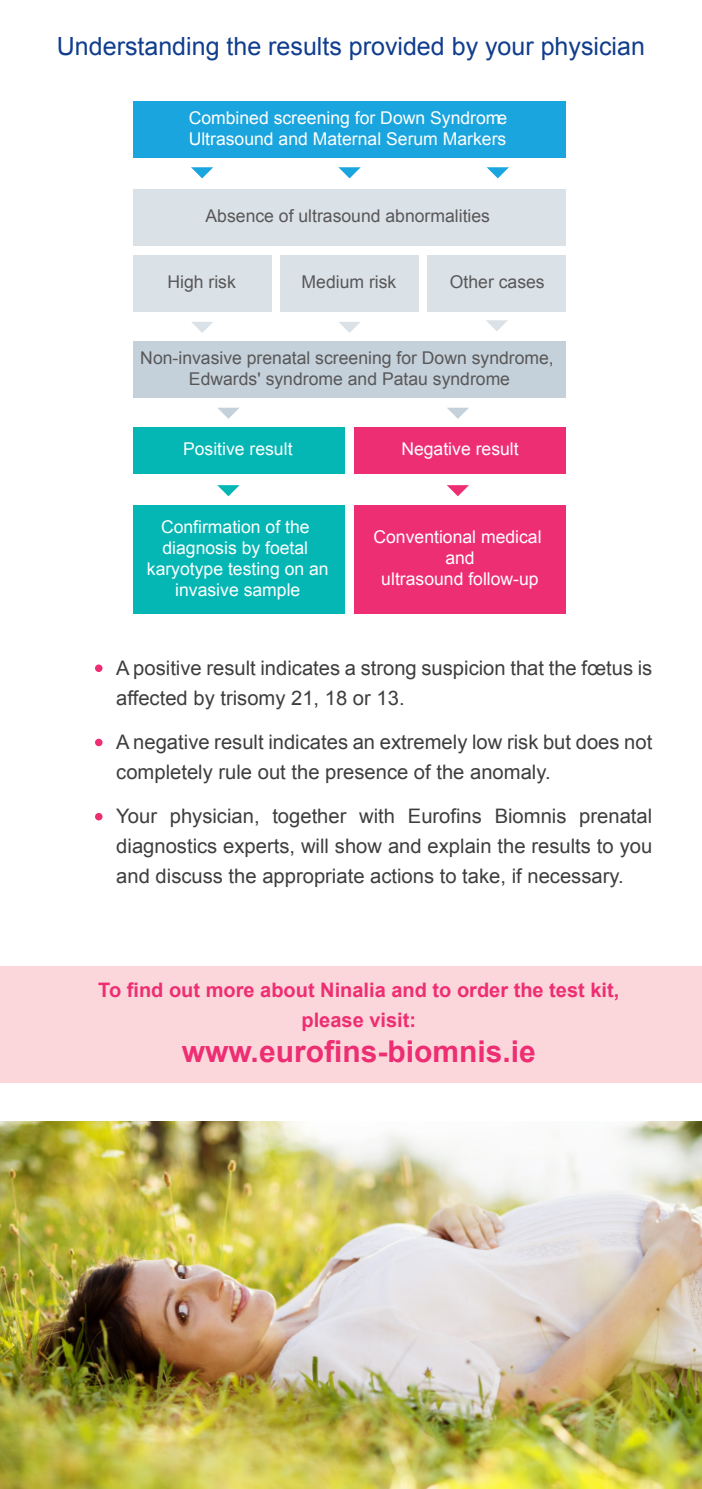
<style>
.page{position:relative;width:702px;height:1489px;background:#fff}
.page>*{position:absolute;margin:0;border:0;box-sizing:border-box;transform-origin:0 0}
.t1{font:700 30px "Arial";color:#ee2e73}
._2-Sous-titres{font:25px "Arial";color:#103d8c}
._3-Body_puces{font:20px/30px "Arial";color:#3e3e3f}
.t2{font:700 20px "Arial";color:#ee2e73}
.t3{font:17.5px/21px "Arial";color:#fff;text-align:center}
.t4{font:17.5px/21px "Arial";color:#595758;text-align:center}
</style>
<div class="page">
<svg style="left:447px;top:408px;width:22px;height:11px"></svg>
<svg style="left:218px;top:408px;width:21px;height:11px"></svg>
<div style="left:133px;top:427px;width:212px;height:47px;background:#04b7b4"></div>
<div style="left:354px;top:427px;width:212px;height:47px;background:#ee2e73"></div>
<svg style="left:447px;top:485px;width:22px;height:11px"></svg>
<svg style="left:217px;top:485px;width:22px;height:11px"></svg>
<div style="left:133px;top:505px;width:212px;height:108px;background:#04b7b4"></div>
<div style="left:354px;top:505px;width:212px;height:108px;background:#ee2e73"></div>
<div style="left:133px;top:189px;width:433px;height:56px;background:#dae2e8"></div>
<div style="left:133px;top:342px;width:433px;height:56px;background:#c4d1da"></div>
<svg style="left:191px;top:322px;width:22px;height:11px"></svg>
<div style="left:133px;top:255px;width:138px;height:56px;background:#dae2e8"></div>
<svg style="left:339px;top:322px;width:21px;height:11px"></svg>
<div style="left:280px;top:255px;width:138px;height:56px;background:#dae2e8"></div>
<svg style="left:486px;top:320px;width:22px;height:11px"></svg>
<div style="left:427px;top:255px;width:139px;height:56px;background:#dae2e8"></div>
<svg style="left:191px;top:167px;width:22px;height:11px"></svg>
<svg style="left:486px;top:167px;width:23px;height:11px"></svg>
<svg style="left:338px;top:167px;width:23px;height:11px"></svg>
<div style="left:133px;top:102px;width:433px;height:56px;background:#1aa5de"></div>
<div style="left:0;top:966px;width:702px;height:116px;background:#fbd7db"></div>
<div style="left:95px;top:664px;width:7px;height:8px;background:#ee2e73;border-radius:50%"></div>
<div style="left:95px;top:738px;width:7px;height:8px;background:#ee2e73;border-radius:50%"></div>
<div style="left:95px;top:812px;width:7px;height:8px;background:#ee2e73;border-radius:50%"></div>
<img style="left:0;top:1121px;width:702px;height:367px">
<p class="_2-Sous-titres" style="left:57px;top:29px;width:589px">Understanding the results provided by your physician</p>
<p class="t3" style="left:189px;top:107px;width:320px;text-align:left">Combined screening for Down Syndrome<br>Ultrasound and Maternal Serum Markers</p>
<p class="t4" style="left:205px;top:205px;width:286px">Absence of ultrasound abnormalities</p>
<p class="t4" style="left:167px;top:272px;width:70px">High risk</p>
<p class="t4" style="left:301px;top:272px;width:96px">Medium risk</p>
<p class="t4" style="left:450px;top:272px;width:96px">Other cases</p>
<p class="t4" style="left:140px;top:347px;width:415px">Non-invasive prenatal screening for Down syndrome,<br>Edwards' syndrome and Patau syndrome</p>
<p class="t3" style="left:183px;top:438px;width:111px">Positive result</p>
<p class="t3" style="left:401px;top:438px;width:119px">Negative result</p>
<p class="t3" style="left:147px;top:516px;width:183px">Confirmation of the diagnosis by foetal karyotype testing on an invasive sample</p>
<p class="t3" style="left:373px;top:526px;width:170px">Conventional medical and<br>ultrasound follow-up</p>
<p class="_3-Body_puces" style="left:116px;top:652px;width:537px">A positive result indicates a strong suspicion that the fœtus is affected by trisomy 21, 18 or 13.</p>
<p class="_3-Body_puces" style="left:116px;top:727px;width:537px">A negative result indicates an extremely low risk but does not completely rule out the presence of the anomaly.</p>
<p class="_3-Body_puces" style="left:116px;top:801px;width:537px;text-align:justify">Your physician, together with Eurofins Biomnis prenatal diagnostics experts, will show and explain the results to you and discuss the appropriate actions to take, if necessary.</p>
<p class="t2" style="left:98px;top:976px;width:522px">To find out more about Ninalia and to order the test kit,</p>
<p class="t2" style="left:301px;top:1006px;width:116px">please visit:</p>
<p class="t1" style="left:182px;top:1031px;width:355px">www.eurofins-biomnis.ie</p>
</div>
